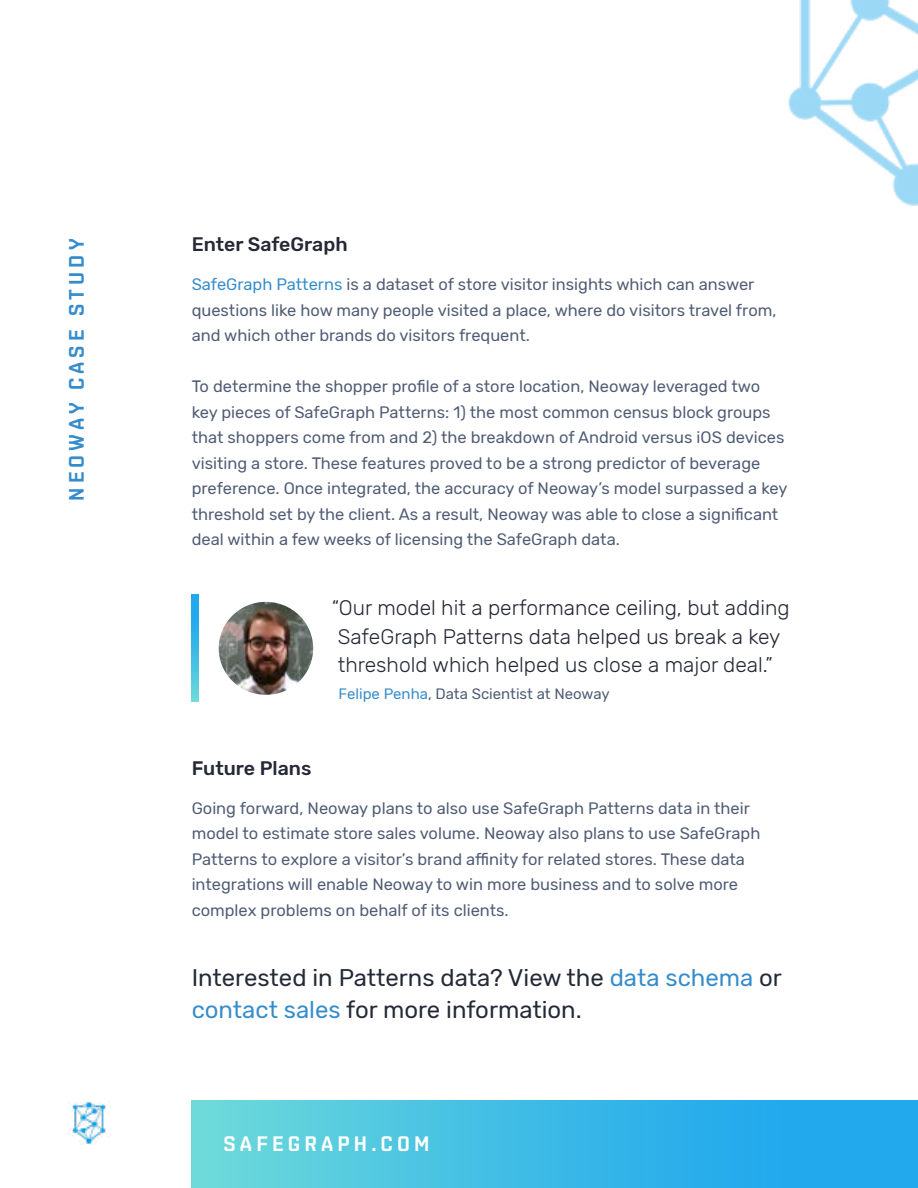
<style>
.page{position:relative;width:918px;height:1188px;background:#fff}
.page>*{position:absolute;margin:0;border:0;box-sizing:border-box;transform-origin:0 0}
.t1{font:24px/31.5px "Rubik";color:#232a36}
.t2{font:300 21px/28.5px "Rubik";color:#242935}
.t3{font:600 21px "Shentox";letter-spacing:.2em;color:#358ccb}
.t4{font:600 21px "Shentox";letter-spacing:.2em;color:#fff}
.t5{font:500 19.5px "Rubik";color:#242935}
.t6{font:16.5px/25.5px "Rubik";color:#505c74}
.t7{font:15px "Rubik";color:#505c74}
.s1{color:#358ccb}
</style>
<div class="page">
<img style="left:72px;top:1101px;width:39px;height:43px">
<img style="left:788px;top:0;width:130px;height:206px">
<div style="left:192px;top:1101px;width:726px;height:87px;background:linear-gradient(to right,#69d7db,#14a0f0)"></div>
<img style="left:219px;top:602px;width:94px;height:93px">
<svg style="left:192px;top:595px;width:7px;height:107px"></svg>
<p class="t3" style="left:64px;top:501px;width:264px;rotate:-90deg">NEOWAY CASE STUDY</p>
<p class="t5" style="left:192px;top:234px;width:157px">Enter SafeGraph</p>
<p class="t6" style="left:192px;top:272px;width:586px"><span class="s1">SafeGraph Patterns</span> is a dataset of store visitor insights which can answer questions like how many people visited a place, where do visitors travel from, and which other brands do visitors frequent.</p>
<p class="t6" style="left:192px;top:374px;width:597px">To determine the shopper profile of a store location, Neoway leveraged two key pieces of SafeGraph Patterns: 1) the most common census block groups that shoppers come from and 2) the breakdown of Android versus iOS devices visiting a store. These features proved to be a strong predictor of beverage preference. Once integrated, the accuracy of Neoway’s model surpassed a key threshold set by the client. As a result, Neoway was able to close a significant deal within a few weeks of licensing the SafeGraph data.</p>
<p class="t2" style="left:332px;top:594px;width:459px">“Our model hit a performance ceiling, but adding<br>SafeGraph Patterns data helped us break a key threshold which helped us close a major deal.”</p>
<p class="t7" style="left:339px;top:685px;width:273px"><span class="s1">Felipe Penha</span>, Data Scientist at Neoway</p>
<p class="t5" style="left:192px;top:757px;width:121px">Future Plans</p>
<p class="t6" style="left:192px;top:796px;width:570px">Going forward, Neoway plans to also use SafeGraph Patterns data in their model to estimate store sales volume. Neoway also plans to use SafeGraph Patterns to explore a visitor’s brand affinity for related stores. These data integrations will enable Neoway to win more business and to solve more complex problems on behalf of its clients.</p>
<h1 class="t1" style="left:192px;top:963px;width:592px">Interested in Patterns data? View the <span class="s1">data schema</span> or <span class="s1">contact sales</span> for more information.</h1>
<p class="t4" style="left:224px;top:1131px;width:207px">SAFEGRAPH.COM</p>
</div>
